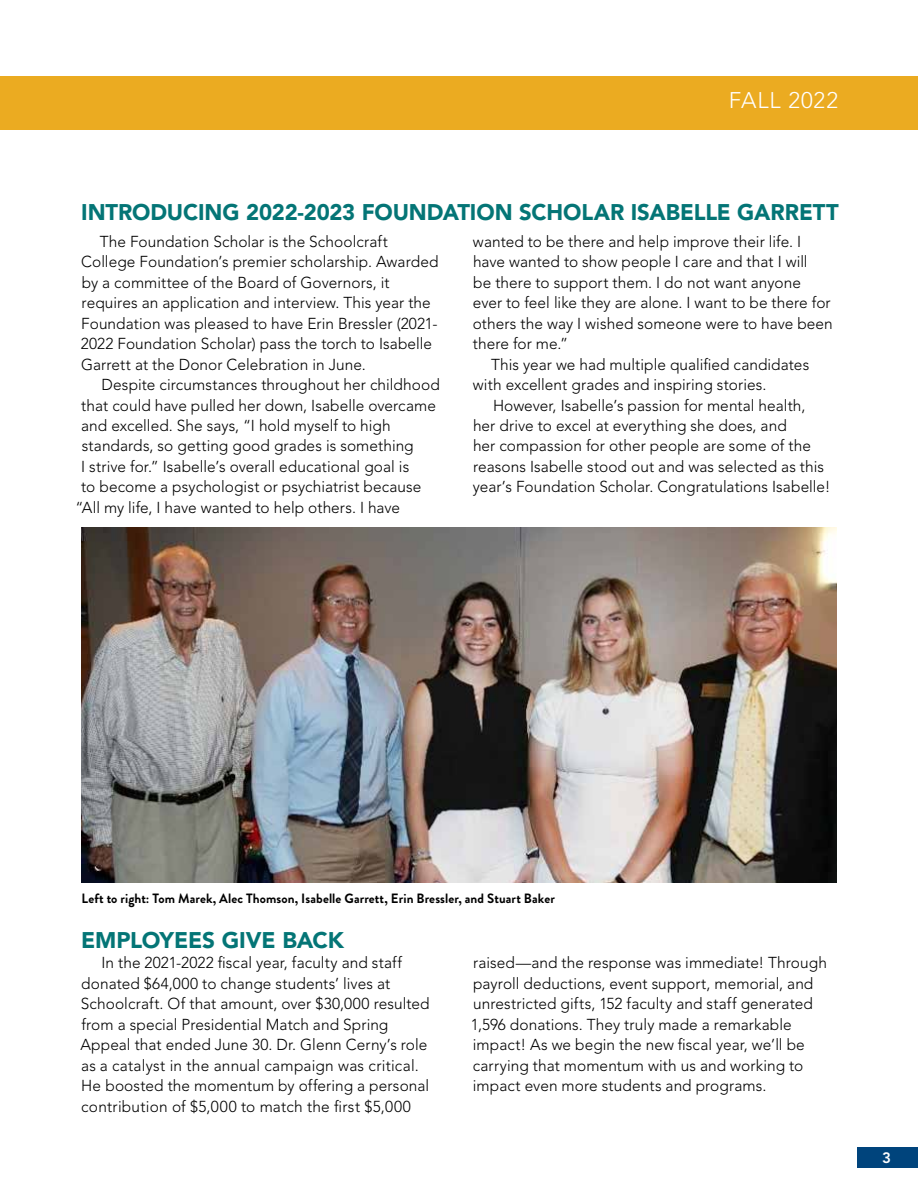
<style>
.page{position:relative;width:918px;height:1188px;background:#fff}
.page>*{position:absolute;margin:0;border:0;box-sizing:border-box;transform-origin:0 0}
.t1{font:900 22.5px "Avenir LT Std";letter-spacing:-.005em;color:#047576}
.t2{font:300 22.5px "Avenir LT Std";letter-spacing:.04em;color:#fff}
.t3{font:300 15.75px/20.5px "Avenir LT Std";letter-spacing:.005em;color:#000}
.t4{font:800 15px "Avenir LT Std";color:#fff}
.t5{font:700 13.5px "Brandon Grotesque";letter-spacing:.01em;color:#000}
</style>
<div class="page">
<img style="left:81px;top:528px;width:756px;height:354px">
<div style="left:857px;top:1148px;width:61px;height:20px;background:#00447c"></div>
<div style="left:0;top:76px;width:918px;height:54px;background:#ebab21"></div>
<h1 class="t2" style="left:729px;top:87px;width:111px">FALL 2022</h1>
<h1 class="t1" style="left:81px;top:198px;width:759px">INTRODUCING 2022-2023 FOUNDATION SCHOLAR ISABELLE GARRETT</h1>
<p class="t3" style="left:81px;top:231px;width:359px;text-indent:19px">The Foundation Scholar is the Schoolcraft College Foundation’s premier scholarship. Awarded by a committee of the Board of Governors, it requires an application and interview. This year the Foundation was pleased to have Erin Bressler (2021- 2022 Foundation Scholar) pass the torch to Isabelle Garrett at the Donor Celebration in June.</p>
<p class="t3" style="left:102px;top:374px;width:340px">Despite circumstances throughout her childhood</p>
<p class="t3" style="left:81px;top:395px;width:356px">that could have pulled her down, Isabelle overcame</p>
<p class="t3" style="left:81px;top:415px;width:311px">and excelled. She says, “I hold myself to high</p>
<p class="t3" style="left:82px;top:436px;width:334px">standards, so getting good grades is something</p>
<p class="t3" style="left:81px;top:456px;width:330px">I strive for.” Isabelle’s overall educational goal is</p>
<p class="t3" style="left:81px;top:477px;width:342px">to become a psychologist or psychiatrist because</p>
<p class="t3" style="left:76px;top:497px;width:326px">“All my life, I have wanted to help others. I have</p>
<p class="t3" style="left:473px;top:231px;width:362px">wanted to be there and help improve their life. I have wanted to show people I care and that I will<br>be there to support them. I do not want anyone ever to feel like they are alone. I want to be there for others the way I wished someone were to have been there for me.”</p>
<p class="t3" style="left:473px;top:354px;width:338px;text-indent:18px">This year we had multiple qualified candidates with excellent grades and inspiring stories.</p>
<p class="t3" style="left:473px;top:395px;width:359px;text-indent:20px">However, Isabelle’s passion for mental health, her drive to excel at everything she does, and<br>her compassion for other people are some of the reasons Isabelle stood out and was selected as this year’s Foundation Scholar. Congratulations Isabelle!</p>
<p class="t5" style="left:82px;top:889px;width:475px">Left to right: Tom Marek, Alec Thomson, Isabelle Garrett, Erin Bressler, and Stuart Baker</p>
<h1 class="t1" style="left:81px;top:926px;width:264px">EMPLOYEES GIVE BACK</h1>
<p class="t3" style="left:80px;top:953px;width:351px;text-indent:21px">In the 2021-2022 fiscal year, faculty and staff donated $64,000 to change students’ lives at Schoolcraft. Of that amount, over $30,000 resulted from a special Presidential Match and Spring Appeal that ended June 30. Dr. Glenn Cerny’s role as a catalyst in the annual campaign was critical.<br>He boosted the momentum by offering a personal contribution of $5,000 to match the first $5,000</p>
<p class="t3" style="left:471px;top:953px;width:358px">raised—and the response was immediate! Through payroll deductions, event support, memorial, and unrestricted gifts, 152 faculty and staff generated 1,596 donations. They truly made a remarkable impact! As we begin the new fiscal year, we’ll be carrying that momentum with us and working to impact even more students and programs.</p>
<p class="t4" style="left:882px;top:1149px;width:10px">3</p>
</div>
